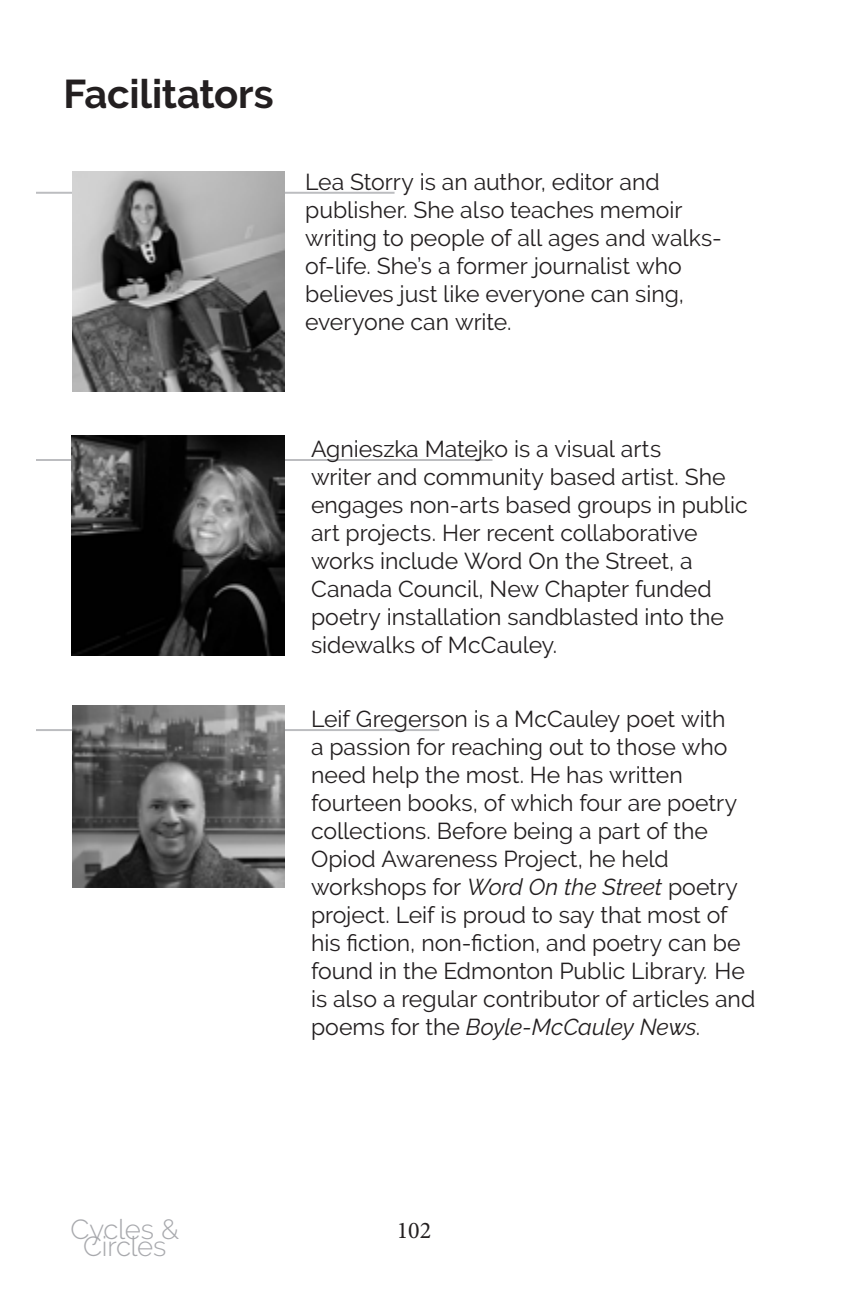
<style>
.page{position:relative;width:864px;height:1296px;background:#fff}
.page>*{position:absolute;margin:0;border:0;box-sizing:border-box;transform-origin:0 0}
.t1{font:700 40px "Raleway";letter-spacing:-.01em;color:#231f20}
.t2{font:300 27.6px "Raleway";letter-spacing:-.015em;color:#a8a9ad}
.t3{font:24px "Minion Pro";color:#231f20}
.t4{font:23px/28px "Raleway";color:#231f20}
.s1{font-style:italic}
</style>
<div class="page">
<hr style="left:36px;top:459px;width:456px;height:2px;background:#bcbdc0">
<hr style="left:36px;top:729px;width:403px;height:2px;background:#bcbdc0">
<hr style="left:36px;top:192px;width:359px;height:2px;background:#bcbdc0">
<img style="left:72px;top:171px;width:213px;height:221px">
<img style="left:72px;top:436px;width:213px;height:220px">
<img style="left:72px;top:706px;width:213px;height:182px">
<h1 class="t1" style="left:63px;top:71px;width:212px">Facilitators</h1>
<p class="t4" style="left:305px;top:168px;width:418px">Lea Storry is an author, editor and publisher. She also teaches memoir writing to people of all ages and walks&shy;of-life. She’s a former journalist who believes just like everyone can sing, everyone can write.</p>
<p class="t4" style="left:311px;top:435px;width:438px">Agnieszka Matejko is a visual arts<br>writer and community based artist. She engages non-arts based groups in public art projects. Her recent collaborative works include Word On the Street, a Canada Council, New Chapter funded poetry installation sandblasted into the sidewalks of McCauley.</p>
<p class="t4" style="left:311px;top:705px;width:446px">Leif Gregerson is a McCauley poet with<br>a passion for reaching out to those who need help the most. He has written fourteen books, of which four are poetry collections. Before being a part of the Opiod Awareness Project, he held workshops for <span class="s1">Word On the Street</span> poetry project. Leif is proud to say that most of his fiction, non-fiction, and poetry can be found in the Edmonton Public Library<span class="s1">.</span> He is also a regular contributor of articles and poems for the <span class="s1">Boyle-McCauley News</span>.</p>
<p class="t2" style="left:71px;top:1213px;width:110px">Cycles &amp;</p>
<p class="t3" style="left:397px;top:1214px;width:36px">102</p>
<p class="t2" style="left:83px;top:1230px;width:85px">Circles</p>
</div>
